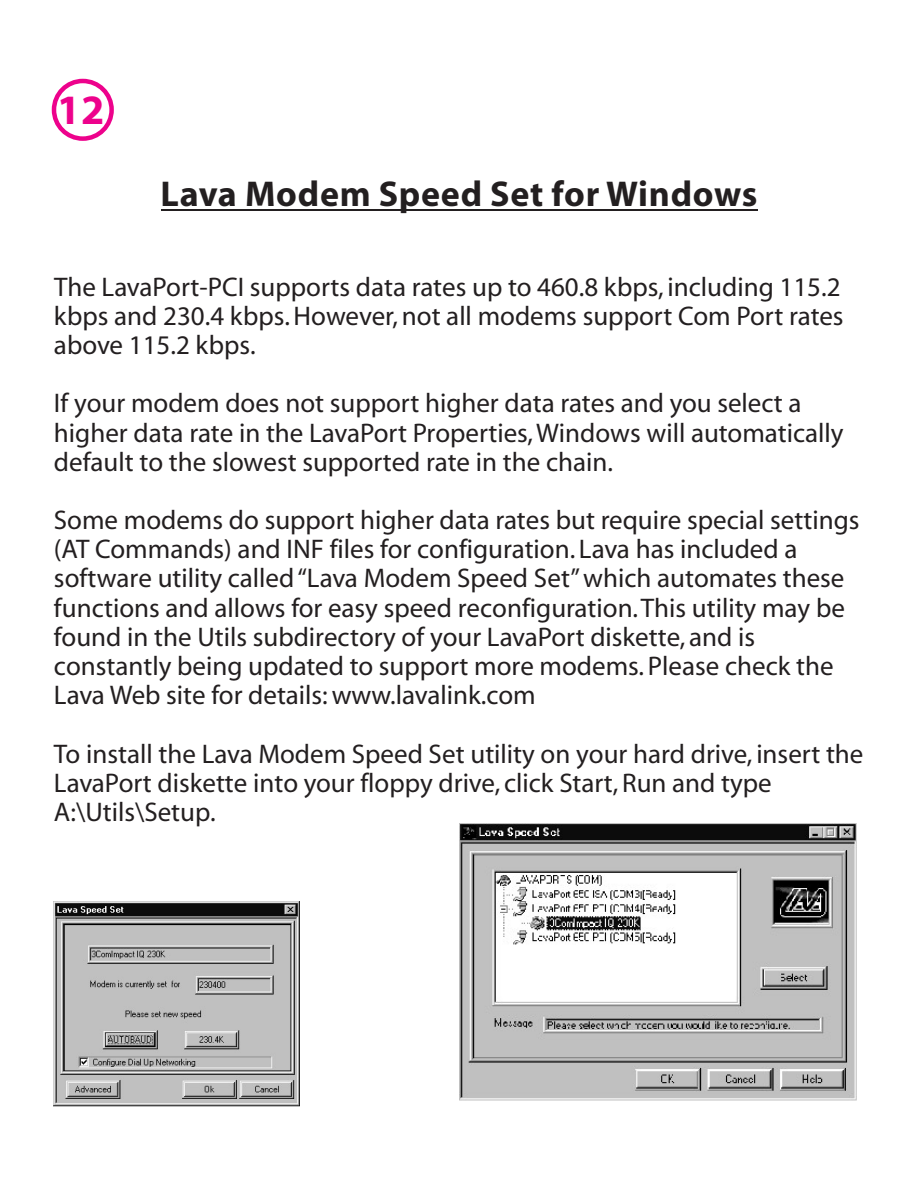
<style>
.page{position:relative;width:918px;height:1188px;background:#fff}
.page>*{position:absolute;margin:0;border:0;box-sizing:border-box;transform-origin:0 0}
.t1{font:700 42px "Myriad";color:#ed028c}
.t2{font:700 36px "Myriad";letter-spacing:.02em;color:#231f20}
.t3{font:27px/29.1px "Myriad";color:#231f20}
</style>
<div class="page">
<hr style="left:161px;top:209px;width:596px;height:1px;background:#231f20">
<img style="left:459px;top:823px;width:398px;height:278px">
<img style="left:54px;top:901px;width:245px;height:206px">
<div style="left:52px;top:79px;width:62px;height:62px;border:5px solid #ed028c;border-radius:50%"></div>
<h1 class="t1" style="left:57px;top:92px;width:49px">12</h1>
<h2 class="t2" style="left:161px;top:179px;width:598px">Lava Modem Speed Set for Windows</h2>
<p class="t3" style="left:54px;top:274px;width:791px;text-align:justify">The LavaPort-PCI supports data rates up to 460.8 kbps, including 115.2 kbps and 230.4 kbps. However, not all modems support Com Port rates above 115.2 kbps.</p>
<p class="t3" style="left:54px;top:391px;width:791px">If your modem does not support higher data rates and you select a higher data rate in the LavaPort Properties,Windows will automatically default to the slowest supported rate in the chain.</p>
<p class="t3" style="left:54px;top:508px;width:807px">Some modems do support higher data rates but require special settings (AT Commands) and INF files for configuration. Lava has included a software utility called “Lava Modem Speed Set” which automates these functions and allows for easy speed reconfiguration.This utility may be found in the Utils subdirectory of your LavaPort diskette, and is constantly being updated to support more modems. Please check the Lava Web site for details: www.lavalink.com</p>
<p class="t3" style="left:54px;top:741px;width:811px">To install the Lava Modem Speed Set utility on your hard drive, insert the<br>LavaPort diskette into your floppy drive, click Start, Run and type<br>A:\Utils\Setup.</p>
</div>
